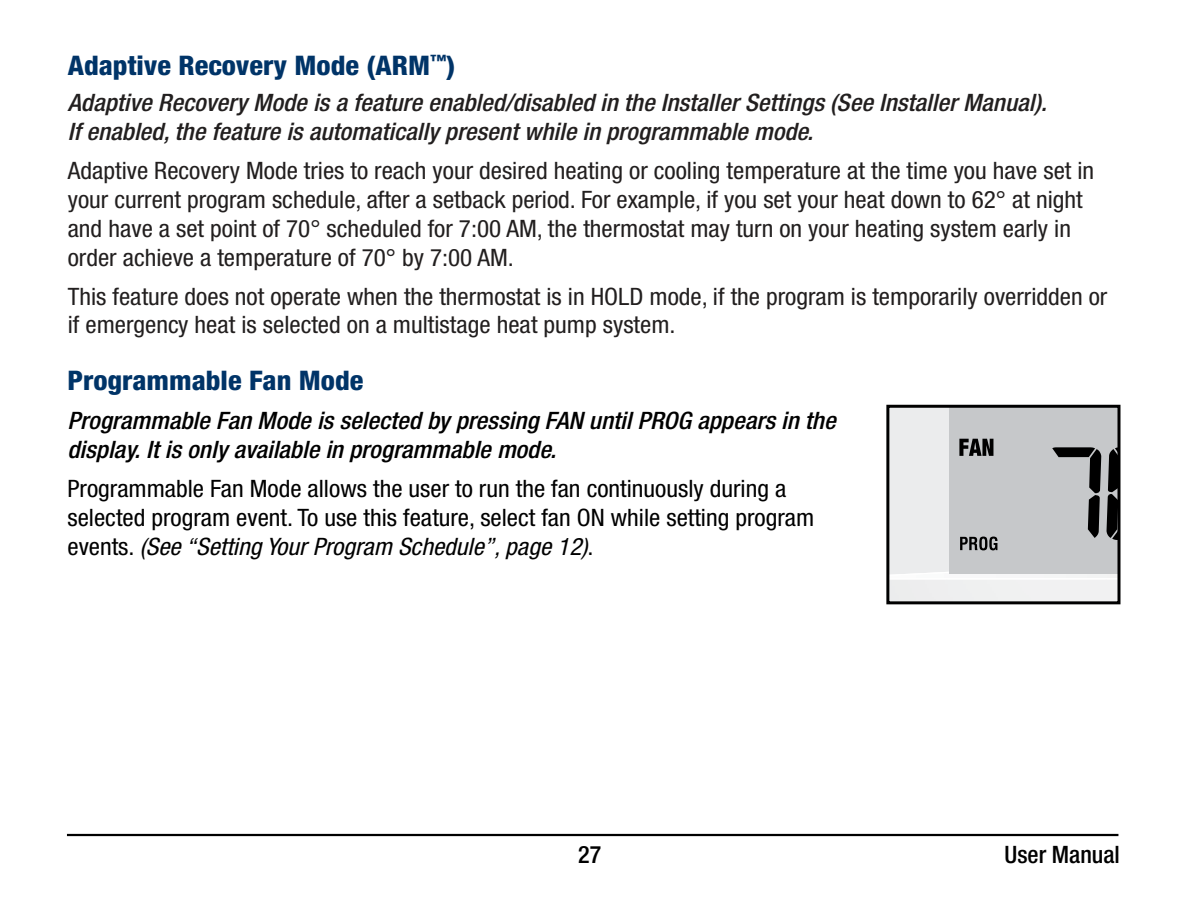
<style>
.page{position:relative;width:1188px;height:918px;background:#fff}
.page>*{position:absolute;margin:0;border:0;box-sizing:border-box;transform-origin:0 0}
.t1{font:800 condensed 27px "Helvetica Neue LT Std";color:#003468;scale:1.05 1}
.t2{font:condensed 24px/28.8px "Helvetica Neue LT Std";color:#221f1f;scale:1.05 1}
.t3{font:condensed 24px/28.8px "Helvetica Neue LT Std";color:#000;scale:1.05 1}
.t4{font:italic 500 condensed 24px/28.8px "Helvetica Neue LT Std";color:#221f1f;scale:1.05 1}
.t5{font:italic 500 condensed 24px/28.8px "Helvetica Neue LT Std";color:#000;scale:1.05 1}
.t6{font:500 condensed 24px "Helvetica Neue LT Std";color:#000}
.s1{font-style:italic}
</style>
<div class="page">
<div style="left:949px;top:406px;width:170px;height:167px;background:#c6c8ca"></div>
<svg style="left:1107px;top:448px;width:9px;height:92px"></svg>
<svg style="left:1052px;top:447px;width:49px;height:91px"></svg>
<svg style="left:960px;top:537px;width:37px;height:13px"></svg>
<svg style="left:959px;top:439px;width:34px;height:17px"></svg>
<div style="left:886px;top:405px;width:234px;height:199px;border:3px solid #000"></div>
<hr style="left:67px;top:834px;width:1051px;height:2px;background:#000">
<p class="t1" style="left:68px;top:49px;width:371px">Adaptive Recovery Mode (ARM<sup>™</sup>)</p>
<p class="t4" style="left:68px;top:89px;width:934px">Adaptive Recovery Mode is a feature enabled/disabled in the Installer Settings (See Installer Manual).<br>If enabled, the feature is automatically present while in programmable mode.</p>
<p class="t2" style="left:68px;top:156px;width:979px">Adaptive Recovery Mode tries to reach your desired heating or cooling temperature at the time you have set in your current program schedule, after a setback period. For example, if you set your heat down to 62° at night and have a set point of 70° scheduled for 7:00 AM, the thermostat may turn on your heating system early in order achieve a temperature of 70° by 7:00 AM.</p>
<p class="t2" style="left:68px;top:282px;width:992px">This feature does not operate when the thermostat is in HOLD mode, if the program is temporarily overridden or if emergency heat is selected on a multistage heat pump system.</p>
<p class="t1" style="left:68px;top:364px;width:283px">Programmable Fan Mode</p>
<p class="t5" style="left:68px;top:407px;width:733px">Programmable Fan Mode is selected by pressing FAN until PROG appears in the display. It is only available in programmable mode.</p>
<p class="t3" style="left:68px;top:474px;width:713px">Programmable Fan Mode allows the user to run the fan continuously during a selected program event. To use this feature, select fan ON while setting program events. <span class="s1">(See “Setting Your Program Schedule”, page 12)</span>.</p>
<p class="t6" style="left:578px;top:841px;width:25px">27</p>
<p class="t6" style="left:1004px;top:841px;width:117px">User Manual</p>
</div>
